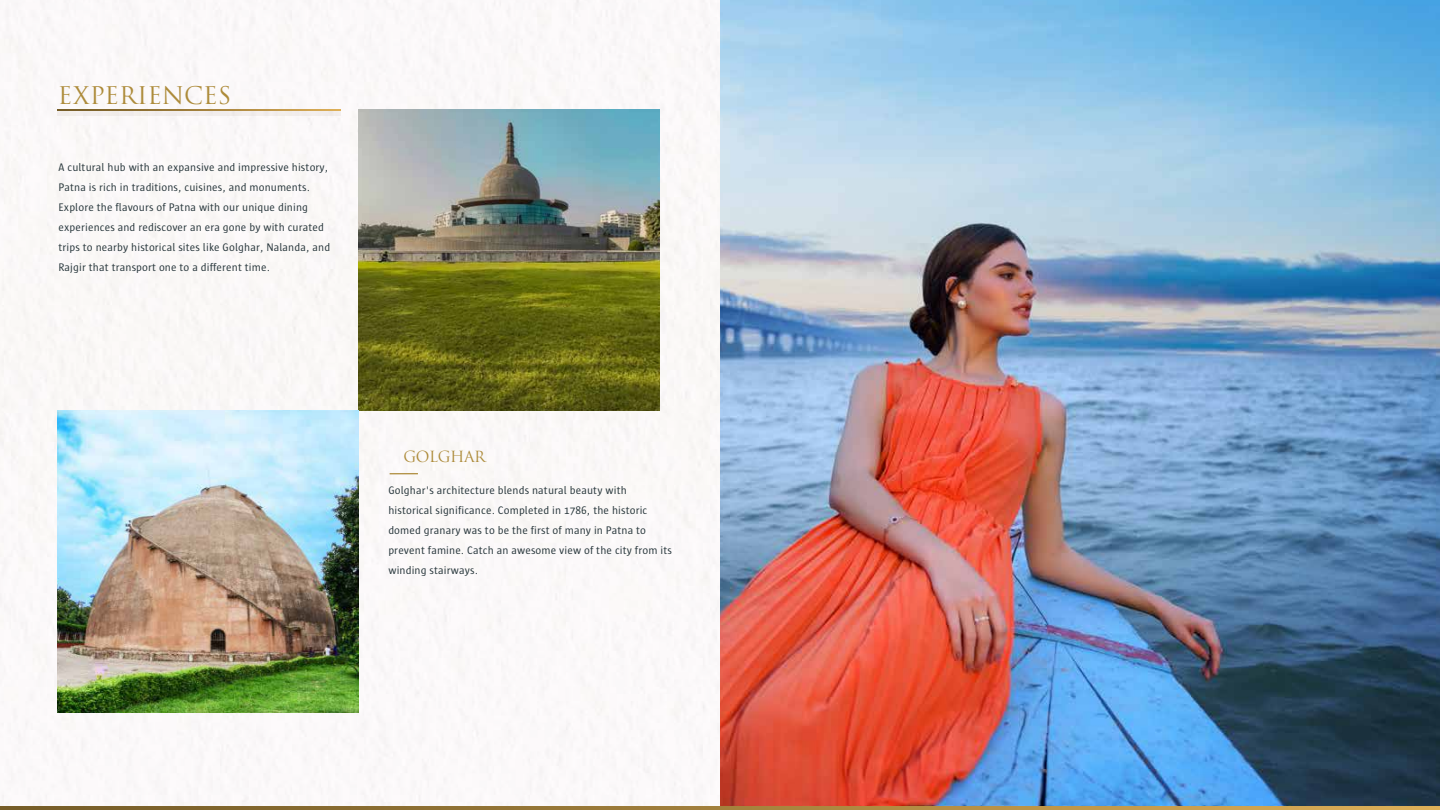
<style>
.page{position:relative;width:1440px;height:810px;background:#fff}
.page>*{position:absolute;margin:0;border:0;box-sizing:border-box;transform-origin:0 0}
.t1{font:23.75px "Trajan Pro";color:#ad8b3a}
.t2{font:15px "Trajan Pro";letter-spacing:-.03em;color:#ad8b3a}
.t3{font:11.25px/20px "Sun";letter-spacing:.01em;color:#28373c}
</style>
<div class="page">
<img style="left:0;top:0;width:721px;height:807px">
<img style="left:358px;top:110px;width:302px;height:301px">
<div style="left:57px;top:111px;width:284px;height:5px;background:#f2edec"></div>
<svg style="left:57px;top:110px;width:284px;height:1px"></svg>
<img style="left:57px;top:411px;width:301px;height:301px">
<img style="left:721px;top:0;width:719px;height:807px">
<svg style="left:0;top:807px;width:1440px;height:3px"></svg>
<svg style="left:390px;top:473px;width:28px;height:1px"></svg>
<h1 class="t1" style="left:58px;top:80px;width:175px">EXPERIENCES</h1>
<p class="t3" style="left:59px;top:157px;width:273px">A cultural hub with an expansive and impressive history, Patna is rich in traditions, cuisines, and monuments.<br>Explore the flavours of Patna with our unique dining experiences and rediscover an era gone by with curated trips to nearby historical sites like Golghar, Nalanda, and Rajgir that transport one to a different time.</p>
<h2 class="t2" style="left:403px;top:447px;width:84px">GOLGHAR</h2>
<p class="t3" style="left:388px;top:480px;width:285px">Golghar's architecture blends natural beauty with historical significance. Completed in 1786, the historic domed granary was to be the first of many in Patna to prevent famine. Catch an awesome view of the city from its winding stairways.</p>
</div>
